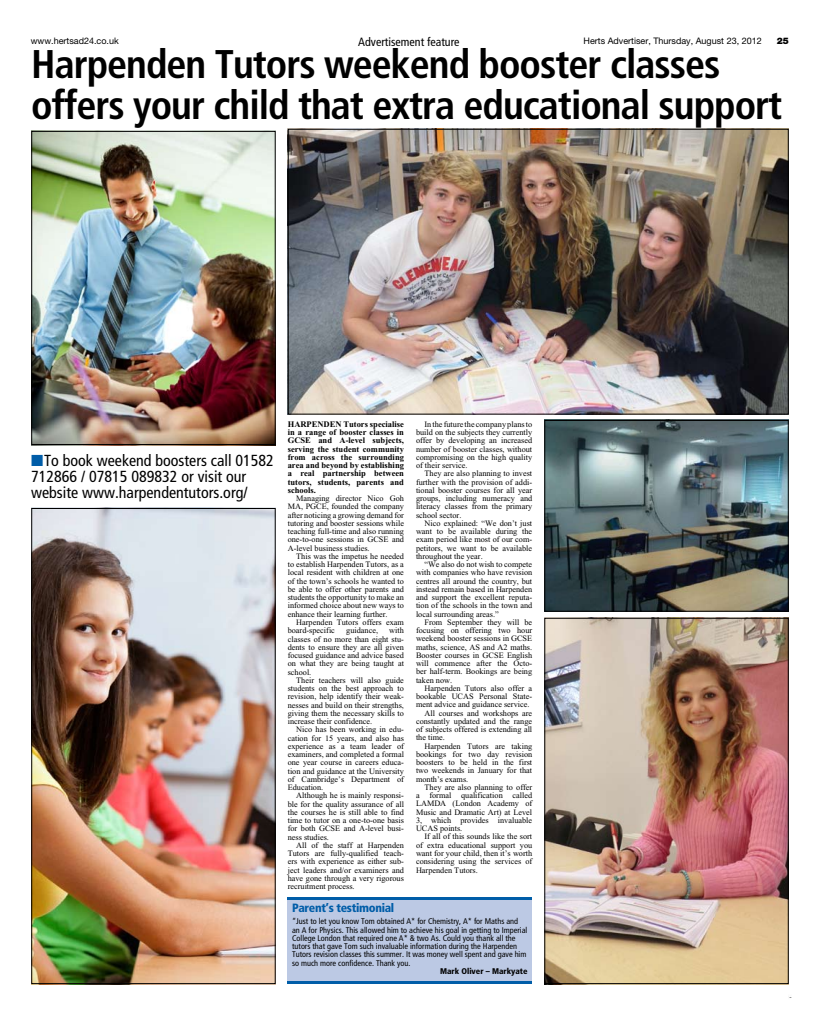
<style>
.page{position:relative;width:820px;height:1021px;background:#fff}
.page>*{position:absolute;margin:0;border:0;box-sizing:border-box;transform-origin:0 0}
.t1{font:700 condensed 40px/41px "Frutiger";letter-spacing:-.025em;color:#000}
.t2{font:condensed 16px/16px "Frutiger";color:#000}
.t3{font:condensed 12px "Frutiger";color:#000}
.t4{font:900 condensed 12px "Frutiger";letter-spacing:-.025em;color:#005da8}
.t5{font:9px "Helvetica Neue";color:#000}
.t6{font:900 9px "Helvetica Neue";color:#000}
.t7{font:700 8.5px/8.2px "Times New Roman";color:#000;text-align:justify}
.t8{font:8.2px/8.2px "Times New Roman";color:#000;text-align:justify}
.t9{font:condensed 8.2px/8.2px "Frutiger";color:#000}
.t10{font:900 condensed 8.2px "Frutiger";color:#000}
.s1{color:#005da8}
</style>
<div class="page">
<img style="left:33px;top:133px;width:240px;height:310px">
<div style="left:31px;top:131px;width:244px;height:314px;border:1px solid #000"></div>
<div style="left:287px;top:897px;width:245px;height:87px;background:linear-gradient(to right,#005da8,#005da8)"></div>
<div style="left:287px;top:900px;width:245px;height:80px;background:#bcc9e4"></div>
<img style="left:289px;top:131px;width:497px;height:281px">
<div style="left:287px;top:129px;width:501px;height:285px;border:1px solid #000"></div>
<img style="left:546px;top:422px;width:240px;height:187px">
<div style="left:544px;top:420px;width:244px;height:191px;border:1px solid #000"></div>
<img style="left:546px;top:619px;width:240px;height:363px">
<div style="left:544px;top:617px;width:244px;height:367px;border:1px solid #000"></div>
<img style="left:33px;top:510px;width:240px;height:472px">
<div style="left:31px;top:508px;width:244px;height:476px;border:1px solid #000"></div>
<h3 class="t3" style="left:358px;top:35px;width:103px">Advertisement feature</h3>
<p class="t5" style="left:31px;top:35px;width:89px">www.hertsad24.co.uk</p>
<p class="t5" style="left:583px;top:35px;width:180px">Herts Advertiser, Thursday, August 23, 2012</p>
<p class="t6" style="left:776px;top:35px;width:14px">25</p>
<h1 class="t1" style="left:31px;top:44px;width:752px">Harpenden Tutors weekend booster classes offers your child that extra educational support</h1>
<h2 class="t2" style="left:31px;top:453px;width:244px"><span class="s1">■</span>To book weekend boosters call 01582<br>712866 / 07815 089832 or visit our website www.harpendentutors.org/</h2>
<p class="t7" style="left:287px;top:420px;width:118px">HARPENDEN Tutors specialise in a range of booster classes in GCSE and A-level subjects, serving the student community from across the surrounding area and beyond by establishing a real partnership between tutors, students, parents and schools.</p>
<p class="t8" style="left:287px;top:494px;width:118px;text-indent:9px">Managing director Nico Goh MA, PGCE, founded the company after noticing a growing demand for tutoring and booster sessions while teaching full-time and also running one-to-one sessions in GCSE and A-level business studies.</p>
<p class="t8" style="left:287px;top:552px;width:118px;text-indent:9px">This was the impetus he needed to establish Harpenden Tutors, as a local resident with children at one of the town’s schools he wanted to be able to offer other parents and students the opportunity to make an informed choice about new ways to enhance their learning further.</p>
<p class="t8" style="left:287px;top:618px;width:118px;text-indent:9px">Harpenden Tutors offers exam board-specific</p>
<p class="t8" style="left:287px;top:626px;width:118px;text-indent:101px">with classes of no more than eight stu&shy;dents to ensure they are all given focused guidance and advice based on what they are being taught at school.</p>
<p class="t8" style="left:287px;top:676px;width:118px;text-indent:9px">Their teachers will also guide students on the best approach to revision, help identify their weak&shy;nesses and build on their strengths, giving them the necessary skills to increase their confidence.</p>
<p class="t8" style="left:287px;top:725px;width:118px;text-indent:9px">Nico has been working in edu&shy;cation for 15 years, and also has experience as a team leader of examiners, and completed a formal one year course in careers educa&shy;tion and guidance at the University of Cambridge’s Department of Education.</p>
<p class="t8" style="left:287px;top:791px;width:118px;text-indent:9px">Although he is mainly responsi&shy;ble for the quality assurance of all the courses he is still able to find time to tutor on a one-to-one basis for both GCSE and A-level busi&shy;ness studies.</p>
<p class="t8" style="left:287px;top:841px;width:118px;text-indent:9px">All of the staff at Harpenden Tutors are fully-qualified teach&shy;ers with experience as either sub&shy;ject leaders and/or examiners and have gone through a very rigorous recruitment process.</p>
<p class="t8" style="left:346px;top:626px;width:33px">guidance,</p>
<p class="t8" style="left:416px;top:420px;width:118px;text-indent:9px">In the future the company plans to build on the subjects they currently offer by developing an increased number of booster classes, without compromising on the high quality of their service.</p>
<p class="t8" style="left:416px;top:469px;width:118px;text-indent:9px">They are also planning to invest further with the provision of addi&shy;tional booster courses for all year groups, including numeracy and literacy classes from the primary school sector.</p>
<p class="t8" style="left:416px;top:519px;width:118px;text-indent:9px">Nico explained: “We don’t just want to be available during the exam period like most of our com&shy;petitors, we want to be available throughout the year.</p>
<p class="t8" style="left:416px;top:560px;width:118px;text-indent:9px">“We also do not wish to compete with companies who have revision centres all around the country, but instead remain based in Harpenden and support the excellent reputa&shy;tion of the schools in the town and local surrounding areas.”</p>
<p class="t8" style="left:416px;top:618px;width:118px;text-indent:9px">From September they will be focusing on offering two hour weekend booster sessions in GCSE maths, science, AS and A2 maths.<br>Booster courses in GCSE English will commence after the Octo&shy;ber half-term. Bookings are being taken now.</p>
<p class="t8" style="left:424px;top:684px;width:109px">Harpenden Tutors also offer a</p>
<p class="t8" style="left:416px;top:692px;width:118px">bookable UCAS Personal State-</p>
<p class="t8" style="left:416px;top:700px;width:115px">ment advice and guidance service.</p>
<p class="t8" style="left:424px;top:708px;width:109px">All courses and workshops are</p>
<p class="t8" style="left:416px;top:717px;width:118px">constantly updated and the range</p>
<p class="t8" style="left:416px;top:725px;width:118px">of subjects offered is extending all</p>
<p class="t8" style="left:416px;top:733px;width:30px">the time.</p>
<p class="t8" style="left:424px;top:741px;width:109px">Harpenden Tutors are taking</p>
<p class="t8" style="left:416px;top:750px;width:118px">bookings for two day revision</p>
<p class="t8" style="left:416px;top:758px;width:118px">boosters to be held in the first</p>
<p class="t8" style="left:416px;top:766px;width:118px">two weekends in January for that</p>
<p class="t8" style="left:416px;top:774px;width:54px">month’s exams.</p>
<p class="t8" style="left:424px;top:783px;width:109px">They are also planning to offer</p>
<p class="t8" style="left:416px;top:791px;width:118px">a formal qualification called</p>
<p class="t8" style="left:416px;top:799px;width:118px">LAMDA (London Academy of</p>
<p class="t8" style="left:416px;top:807px;width:118px">Music and Dramatic Art) at Level</p>
<p class="t8" style="left:416px;top:816px;width:118px">3, which provides invaluable</p>
<p class="t8" style="left:416px;top:824px;width:48px">UCAS points.</p>
<p class="t8" style="left:424px;top:832px;width:109px">If all of this sounds like the sort</p>
<p class="t8" style="left:416px;top:840px;width:118px">of extra educational support you</p>
<p class="t8" style="left:416px;top:849px;width:118px">want for your child, then it’s worth</p>
<p class="t8" style="left:416px;top:857px;width:118px">considering using the services of</p>
<p class="t8" style="left:416px;top:865px;width:63px">Harpenden Tutors.</p>
<h3 class="t4" style="left:292px;top:900px;width:104px">Parent’s testimonial</h3>
<p class="t9" style="left:292px;top:917px;width:237px">“Just to let you know Tom obtained A* for Chemistry, A* for Maths and an A for Physics. This allowed him to achieve his goal in getting to Imperial College London that required one A* &amp; two As. Could you thank all the tutors that gave Tom such invaluable information during the Harpenden Tutors revision classes this summer. It was money well spent and gave him so much more confidence. Thank you.</p>
<p class="t10" style="left:440px;top:966px;width:89px">Mark Oliver – Markyate</p>
</div>
